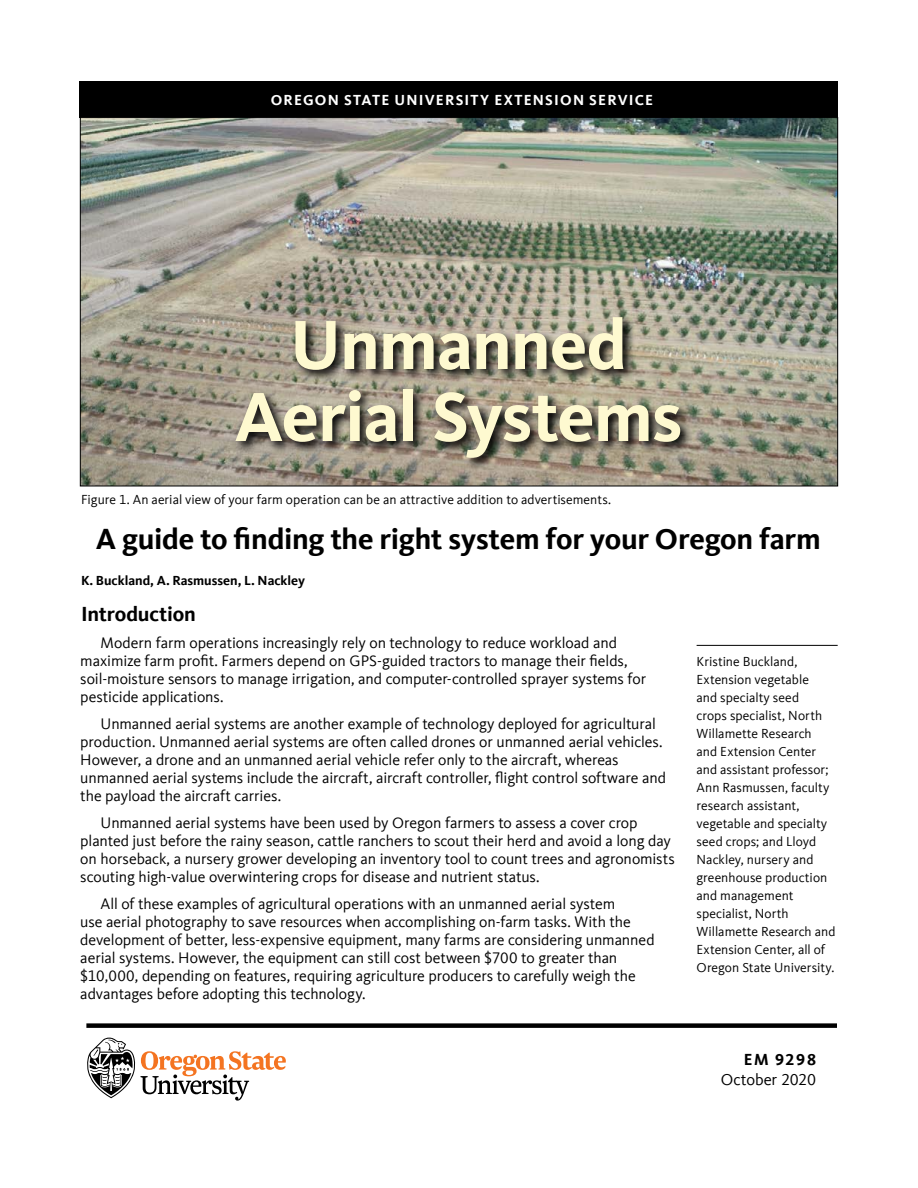
<style>
.page{position:relative;width:918px;height:1188px;background:#fff}
.page>*{position:absolute;margin:0;border:0;box-sizing:border-box;transform-origin:0 0}
.EESC_Title{font:700 72px/72px "Kievit Offc";letter-spacing:-.015em;color:#fef9d0;text-align:center}
.Title_subtitle_20pt{font:700 30px "Kievit Offc";letter-spacing:-.01em;color:#000}
.Subhead_14{font:700 21px "Kievit Offc";letter-spacing:-.01em;color:#000}
.Pub_number{font:16.5px "Kievit Offc";letter-spacing:-.005em;color:#000}
.Pub_number-2{font:700 16.5px "Kievit Offc";letter-spacing:.1em;color:#000}
.Body_Text1{font:15.75px/18px "Kievit Offc";letter-spacing:-.005em;color:#000}
.OSUES_header{font:700 15px "Kievit Offc";letter-spacing:.08em;color:#fff}
.Author_affiliations{font:13.5px/18px "Kievit Offc";color:#000}
.Title_EESC{font:700 13.5px "Kievit Offc";color:#000}
</style>
<div class="page">
<div style="left:80px;top:81px;width:758px;height:37px;background:#000"></div>
<svg style="left:87px;top:1037px;width:199px;height:64px"></svg>
<div style="left:86px;top:1023px;width:751px;height:5px;background:#000"></div>
<img style="left:82px;top:119px;width:754px;height:365px">
<hr style="left:697px;top:645px;width:141px;height:1px;background:#000">
<svg style="left:232px;top:314px;width:462px;height:157px"></svg>
<p class="OSUES_header" style="left:271px;top:91px;width:384px">OREGON STATE UNIVERSITY EXTENSION SERVICE</p>
<h1 class="EESC_Title" style="left:234px;top:309px;width:449px">Unmanned<br>Aerial Systems</h1>
<p class="Author_affiliations" style="left:81px;top:491px;width:532px">Figure 1. An aerial view of your farm operation can be an attractive addition to advertisements.</p>
<h3 class="Title_subtitle_20pt" style="left:96px;top:521px;width:726px">A guide to finding the right system for your Oregon farm</h3>
<p class="Title_EESC" style="left:81px;top:573px;width:226px">K. Buckland, A. Rasmussen, L. Nackley</p>
<h3 class="Subhead_14" style="left:81px;top:602px;width:116px">Introduction</h3>
<p class="Body_Text1" style="left:80px;top:634px;width:567px;text-indent:20px">Modern farm operations increasingly rely on technology to reduce workload and maximize farm profit. Farmers depend on GPS-guided tractors to manage their fields, soil-moisture sensors to manage irrigation, and computer-controlled sprayer systems for pesticide applications.</p>
<p class="Body_Text1" style="left:80px;top:715px;width:587px;text-indent:20px">Unmanned aerial systems are another example of technology deployed for agricultural production. Unmanned aerial systems are often called drones or unmanned aerial vehicles.<br>However, a drone and an unmanned aerial vehicle refer only to the aircraft, whereas unmanned aerial systems include the aircraft, aircraft controller, flight control software and the payload the aircraft carries.</p>
<p class="Body_Text1" style="left:80px;top:814px;width:596px;text-indent:20px">Unmanned aerial systems have been used by Oregon farmers to assess a cover crop planted just before the rainy season, cattle ranchers to scout their herd and avoid a long day on horseback, a nursery grower developing an inventory tool to count trees and agronomists scouting high-value overwintering crops for disease and nutrient status.</p>
<p class="Body_Text1" style="left:80px;top:895px;width:576px;text-indent:20px">All of these examples of agricultural operations with an unmanned aerial system<br>use aerial photography to save resources when accomplishing on-farm tasks. With the development of better, less-expensive equipment, many farms are considering unmanned aerial systems. However, the equipment can still cost between $700 to greater than $10,000, depending on features, requiring agriculture producers to carefully weigh the advantages before adopting this technology.</p>
<p class="Author_affiliations" style="left:697px;top:653px;width:140px">Kristine Buckland,<br>Extension vegetable<br>and specialty seed<br>crops specialist, North<br>Willamette Research and Extension Center and assistant professor;<br>Ann Rasmussen, faculty research assistant, vegetable and specialty seed crops; and Lloyd<br>Nackley, nursery and greenhouse production and management specialist, North<br>Willamette Research and<br>Extension Center, all of<br>Oregon State University.</p>
<p class="Pub_number-2" style="left:744px;top:1050px;width:74px">EM 9298</p>
<p class="Pub_number" style="left:721px;top:1070px;width:97px">October 2020</p>
</div>
